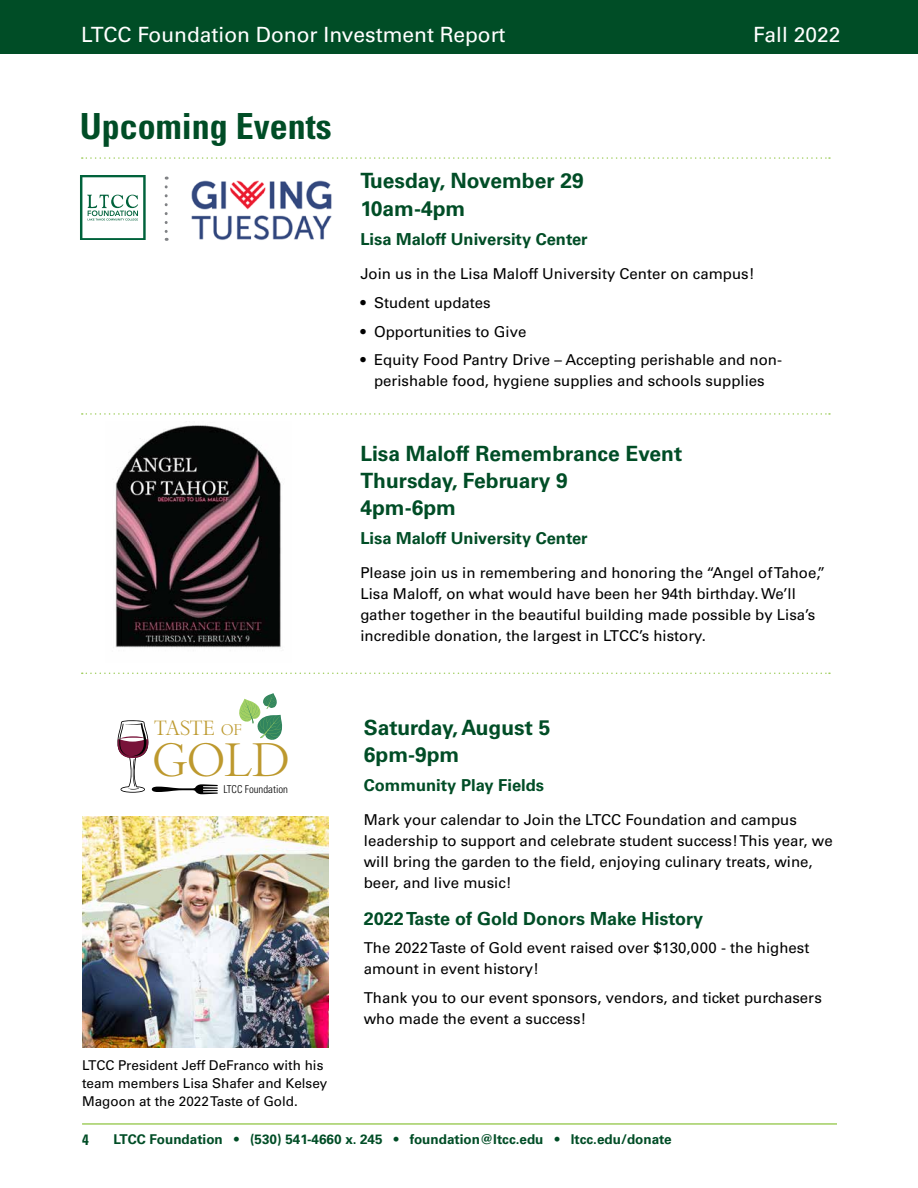
<style>
.page{position:relative;width:918px;height:1188px;background:#fff}
.page>*{position:absolute;margin:0;border:0;box-sizing:border-box;transform-origin:0 0}
.t1{font:45.3px "Bembo Titling MT Std";color:#bd992e}
.t2{font:700 condensed 36px "Univers LT Std";color:#004d26}
.t3{font:700 21px/27px "Univers LT Std";color:#004d26}
.t4{font:21px "Univers LT Std";color:#fff}
.t5{font:19.8px "Bembo Titling MT Std";color:#bd992e}
.t6{font:700 18px "Univers LT Std";color:#004d26}
.t7{font:700 16.5px "Univers LT Std";color:#004d26}
.t8{font:15px/21px "Univers LT Std";color:#000}
.t9{font:700 condensed 15px "Univers LT Std";color:#004d26}
.t10{font:13.5px/18px "Univers LT Std";color:#000}
.t11{font:700 13.5px "Univers LT Std";color:#004d26}
.t12{font:300 condensed 10.8px "Univers LT Std";color:#000}
.s1{font-size:15px}
</style>
<div class="page">
<div style="left:0;top:0;width:918px;height:54px;background:#004d26"></div>
<hr style="left:82px;top:1123px;width:755px;height:2px;background:#a1ce60">
<svg style="left:239px;top:693px;width:43px;height:47px"></svg>
<svg style="left:117px;top:720px;width:101px;height:74px"></svg>
<svg style="left:82px;top:673px;width:748px;height:1px"></svg>
<svg style="left:82px;top:413px;width:748px;height:2px"></svg>
<svg style="left:82px;top:157px;width:748px;height:2px"></svg>
<img style="left:82px;top:816px;width:246px;height:232px">
<img style="left:115px;top:421px;width:166px;height:227px">
<img style="left:191px;top:180px;width:141px;height:60px">
<svg style="left:165px;top:187px;width:3px;height:54px"></svg>
<svg style="left:80px;top:176px;width:66px;height:64px"></svg>
<h3 class="t4" style="left:81px;top:22px;width:426px">LTCC Foundation Donor Investment Report</h3>
<h3 class="t4" style="left:753px;top:22px;width:89px">Fall 2022</h3>
<h2 class="t2" style="left:80px;top:104px;width:253px">Upcoming Events</h2>
<h3 class="t3" style="left:360px;top:166px;width:225px;line-height:28.5px">Tuesday, November 29<br>10am-4pm</h3>
<p class="t7" style="left:360px;top:229px;width:229px">Lisa Maloff University Center</p>
<p class="t8" style="left:360px;top:264px;width:396px">Join us in the Lisa Maloff University Center on campus!</p>
<p class="t8" style="left:360px;top:292px;width:132px">• Student updates</p>
<p class="t8" style="left:360px;top:321px;width:168px">• Opportunities to Give</p>
<p class="t8" style="left:360px;top:349px;width:423px;text-align:center">• Equity Food Pantry Drive – Accepting perishable and non&shy;perishable food, hygiene supplies and schools supplies</p>
<h3 class="t3" style="left:360px;top:441px;width:323px">Lisa Maloff Remembrance Event<br>Thursday, February 9<br>4pm-6pm</h3>
<p class="t7" style="left:360px;top:528px;width:229px">Lisa Maloff University Center</p>
<p class="t8" style="left:360px;top:563px;width:467px">Please join us in remembering and honoring the “Angel of Tahoe,” Lisa Maloff, on what would have been her 94th birthday. We’ll gather together in the beautiful building made possible by Lisa’s incredible donation, the largest in LTCC’s history.</p>
<h3 class="t5" style="left:154px;top:716px;width:89px">TASTE <span class="s1">OF</span></h3>
<h1 class="t1" style="left:153px;top:732px;width:138px">GOLD</h1>
<p class="t12" style="left:223px;top:782px;width:66px">LTCC Foundation</p>
<p class="t10" style="left:82px;top:1057px;width:247px">LTCC President Jeff DeFranco with his team members Lisa Shafer and Kelsey<br>Magoon at the 2022 Taste of Gold.</p>
<h3 class="t3" style="left:364px;top:714px;width:188px">Saturday, August 5<br>6pm-9pm</h3>
<p class="t7" style="left:364px;top:775px;width:182px">Community Play Fields</p>
<p class="t8" style="left:364px;top:809px;width:470px">Mark your calendar to Join the LTCC Foundation and campus leadership to support and celebrate student success! This year, we will bring the garden to the field, enjoying culinary treats, wine, beer, and live music!</p>
<p class="t6" style="left:364px;top:908px;width:341px">2022 Taste of Gold Donors Make History</p>
<p class="t8" style="left:364px;top:938px;width:447px">The 2022 Taste of Gold event raised over $130,000 - the highest amount in event history!</p>
<p class="t8" style="left:364px;top:987px;width:460px">Thank you to our event sponsors, vendors, and ticket purchasers who made the event a success!</p>
<p class="t9" style="left:82px;top:1130px;width:8px">4</p>
<p class="t11" style="left:113px;top:1131px;width:560px">LTCC Foundation • (530) 541-4660 x. 245 • foundation@ltcc.edu • ltcc.edu/donate</p>
</div>
